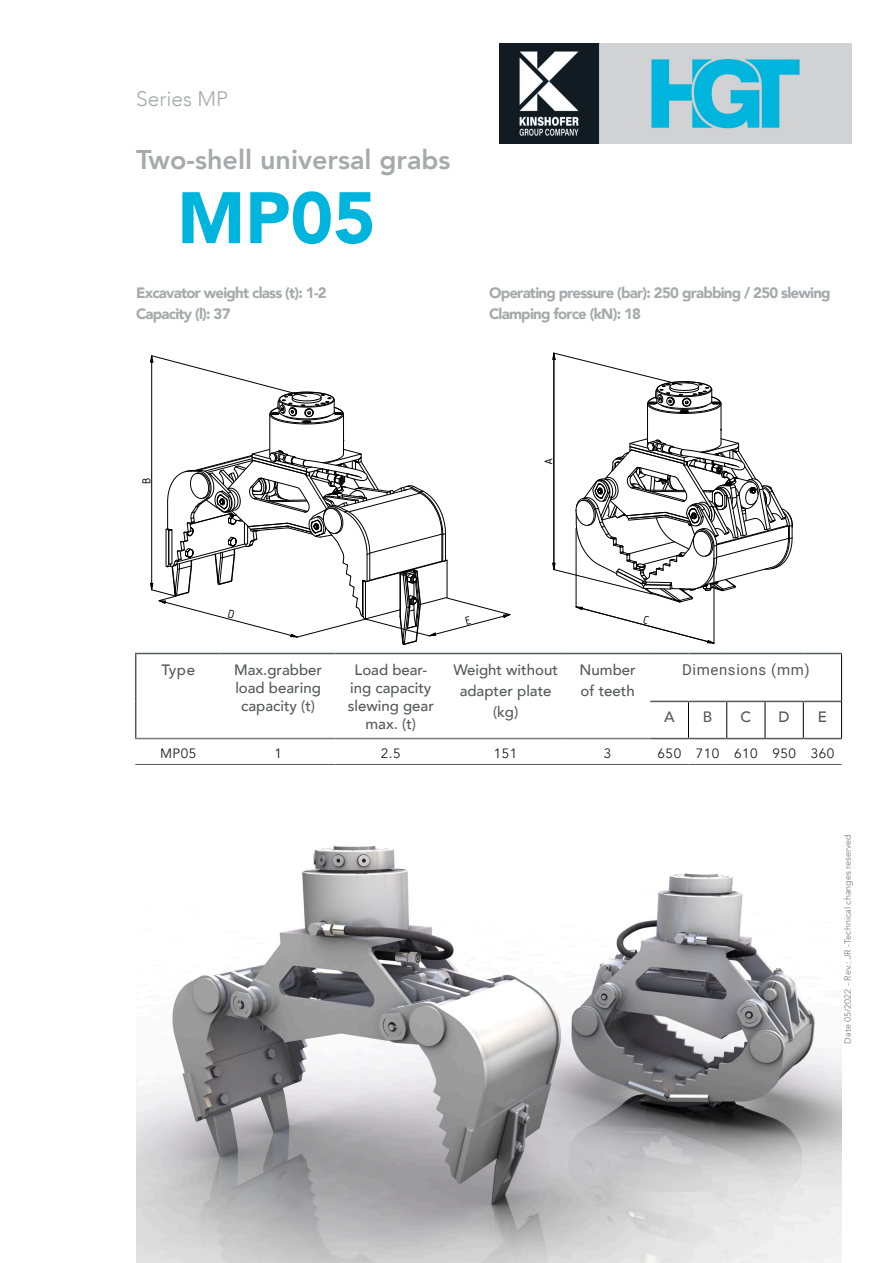
<style>
.page{position:relative;width:893px;height:1263px;background:#fff}
.page>*{position:absolute;margin:0;border:0;box-sizing:border-box;transform-origin:0 0}
.t1{font:900 72px "Avenir";color:#00b5dd}
.t2{font:800 27px "Avenir";color:#a8a9ad}
.t3{font:300 21px "Avenir";color:#a8a9ad}
.t4{font:500 15px/18px "Avenir";color:#57585a;text-align:center}
.t5{font:900 15px/21px "Avenir";letter-spacing:-.05em;color:#a8a9ad}
.t6{font:15px "Roboto";letter-spacing:.04em;color:#57585a}
.t7{font:13.5px "Avenir";letter-spacing:.04em;color:#231f20}
.t8{font:12.45px "ISOCPEUR";color:#000}
.t9{font:9px "Avenir";color:#808285}
</style>
<div class="page">
<img style="left:499px;top:43px;width:353px;height:100px">
<hr style="left:841px;top:654px;width:1px;height:47px;background:#000">
<hr style="left:135px;top:738px;width:86px;height:1px;background:#787a7d">
<hr style="left:221px;top:738px;width:115px;height:1px;background:#787a7d">
<hr style="left:336px;top:738px;width:110px;height:1px;background:#787a7d">
<hr style="left:446px;top:738px;width:119px;height:1px;background:#787a7d">
<hr style="left:565px;top:738px;width:85px;height:1px;background:#787a7d">
<hr style="left:135px;top:653px;width:86px;height:1px;background:#57585a">
<hr style="left:135px;top:654px;width:1px;height:47px;background:#57585a">
<hr style="left:221px;top:653px;width:115px;height:1px;background:#57585a">
<hr style="left:336px;top:653px;width:110px;height:1px;background:#57585a">
<hr style="left:446px;top:653px;width:119px;height:1px;background:#57585a">
<hr style="left:565px;top:653px;width:85px;height:1px;background:#57585a">
<hr style="left:650px;top:653px;width:38px;height:1px;background:#57585a">
<hr style="left:688px;top:653px;width:39px;height:1px;background:#57585a">
<hr style="left:727px;top:653px;width:38px;height:1px;background:#57585a">
<hr style="left:765px;top:653px;width:38px;height:1px;background:#57585a">
<hr style="left:803px;top:653px;width:39px;height:1px;background:#57585a">
<hr style="left:135px;top:701px;width:1px;height:37px;background:#57585a">
<hr style="left:650px;top:701px;width:38px;height:1px;background:#57585a">
<hr style="left:688px;top:701px;width:39px;height:1px;background:#57585a">
<hr style="left:727px;top:701px;width:38px;height:1px;background:#57585a">
<hr style="left:765px;top:701px;width:38px;height:1px;background:#57585a">
<hr style="left:803px;top:701px;width:38px;height:1px;background:#57585a">
<hr style="left:650px;top:738px;width:38px;height:1px;background:#57585a">
<hr style="left:688px;top:738px;width:39px;height:1px;background:#57585a">
<hr style="left:727px;top:738px;width:38px;height:1px;background:#57585a">
<hr style="left:765px;top:738px;width:38px;height:1px;background:#57585a">
<hr style="left:803px;top:738px;width:39px;height:1px;background:#57585a">
<hr style="left:135px;top:764px;width:86px;height:1px;background:#57585a">
<hr style="left:221px;top:764px;width:115px;height:1px;background:#57585a">
<hr style="left:336px;top:764px;width:110px;height:1px;background:#57585a">
<hr style="left:446px;top:764px;width:119px;height:1px;background:#57585a">
<hr style="left:565px;top:764px;width:85px;height:1px;background:#57585a">
<hr style="left:650px;top:764px;width:38px;height:1px;background:#57585a">
<hr style="left:688px;top:764px;width:39px;height:1px;background:#57585a">
<hr style="left:727px;top:764px;width:38px;height:1px;background:#57585a">
<hr style="left:765px;top:764px;width:38px;height:1px;background:#57585a">
<hr style="left:803px;top:764px;width:39px;height:1px;background:#57585a">
<hr style="left:688px;top:702px;width:1px;height:36px;background:#000">
<hr style="left:726px;top:702px;width:1px;height:36px;background:#000">
<hr style="left:765px;top:702px;width:1px;height:36px;background:#000">
<hr style="left:803px;top:702px;width:1px;height:36px;background:#000">
<hr style="left:841px;top:701px;width:1px;height:37px;background:#000">
<hr style="left:647px;top:404px;width:1px;height:39px;background:#000">
<hr style="left:721px;top:404px;width:1px;height:39px;background:#000">
<svg style="left:553px;top:353px;width:168px;height:60px"></svg>
<hr style="left:554px;top:359px;width:1px;height:204px;background:#000">
<hr style="left:270px;top:414px;width:1px;height:40px;background:#000">
<hr style="left:343px;top:414px;width:1px;height:40px;background:#000">
<svg style="left:150px;top:355px;width:194px;height:69px"></svg>
<hr style="left:151px;top:362px;width:1px;height:221px;background:#000">
<img style="left:136px;top:846px;width:706px;height:417px">
<svg style="left:553px;top:439px;width:240px;height:204px"></svg>
<svg style="left:150px;top:449px;width:360px;height:196px"></svg>
<h3 class="t3" style="left:136px;top:86px;width:94px">Series MP</h3>
<h2 class="t2" style="left:136px;top:139px;width:316px">Two-shell universal grabs</h2>
<h1 class="t1" style="left:177px;top:156px;width:200px">MP05</h1>
<p class="t5" style="left:136px;top:281px;width:192px">Excavator weight class (t): 1-2<br>Capacity (l): 37</p>
<p class="t5" style="left:489px;top:281px;width:343px">Operating pressure (bar): 250 grabbing / 250 slewing<br>Clamping force (kN): 18</p>
<p class="t8" style="left:138px;top:484px;width:8px;rotate:-90deg">B</p>
<p class="t8" style="left:541px;top:465px;width:9px;rotate:-90deg">A</p>
<p class="t4" style="left:161px;top:659px;width:35px">Type</p>
<p class="t4" style="left:234px;top:659px;width:90px">Max.grabber load bearing capacity (t)</p>
<p class="t4" style="left:348px;top:659px;width:88px">Load bear&shy;ing capacity slewing gear max. (t)</p>
<p class="t4" style="left:453px;top:658px;width:106px;line-height:21px">Weight without adapter plate (kg)</p>
<p class="t4" style="left:580px;top:658px;width:58px;line-height:21px;text-align:left">Number of teeth</p>
<p class="t6" style="left:682px;top:659px;width:129px">Dimensions (mm)</p>
<p class="t4" style="left:664px;top:707px;width:12px">A</p>
<p class="t4" style="left:703px;top:707px;width:11px">B</p>
<p class="t4" style="left:741px;top:707px;width:12px">C</p>
<p class="t4" style="left:779px;top:707px;width:13px">D</p>
<p class="t4" style="left:818px;top:707px;width:11px">E</p>
<p class="t7" style="left:160px;top:746px;width:38px">MP05</p>
<p class="t7" style="left:274px;top:746px;width:9px">1</p>
<p class="t7" style="left:381px;top:746px;width:21px">2.5</p>
<p class="t7" style="left:494px;top:746px;width:25px">151</p>
<p class="t7" style="left:604px;top:746px;width:9px">3</p>
<p class="t7" style="left:658px;top:746px;width:178px">650 710 610 950 360</p>
<p class="t9" style="left:842px;top:1044px;width:211px;rotate:-90deg">Date 05/2022 - Rev.: JR -Technical changes reserved</p>
</div>
